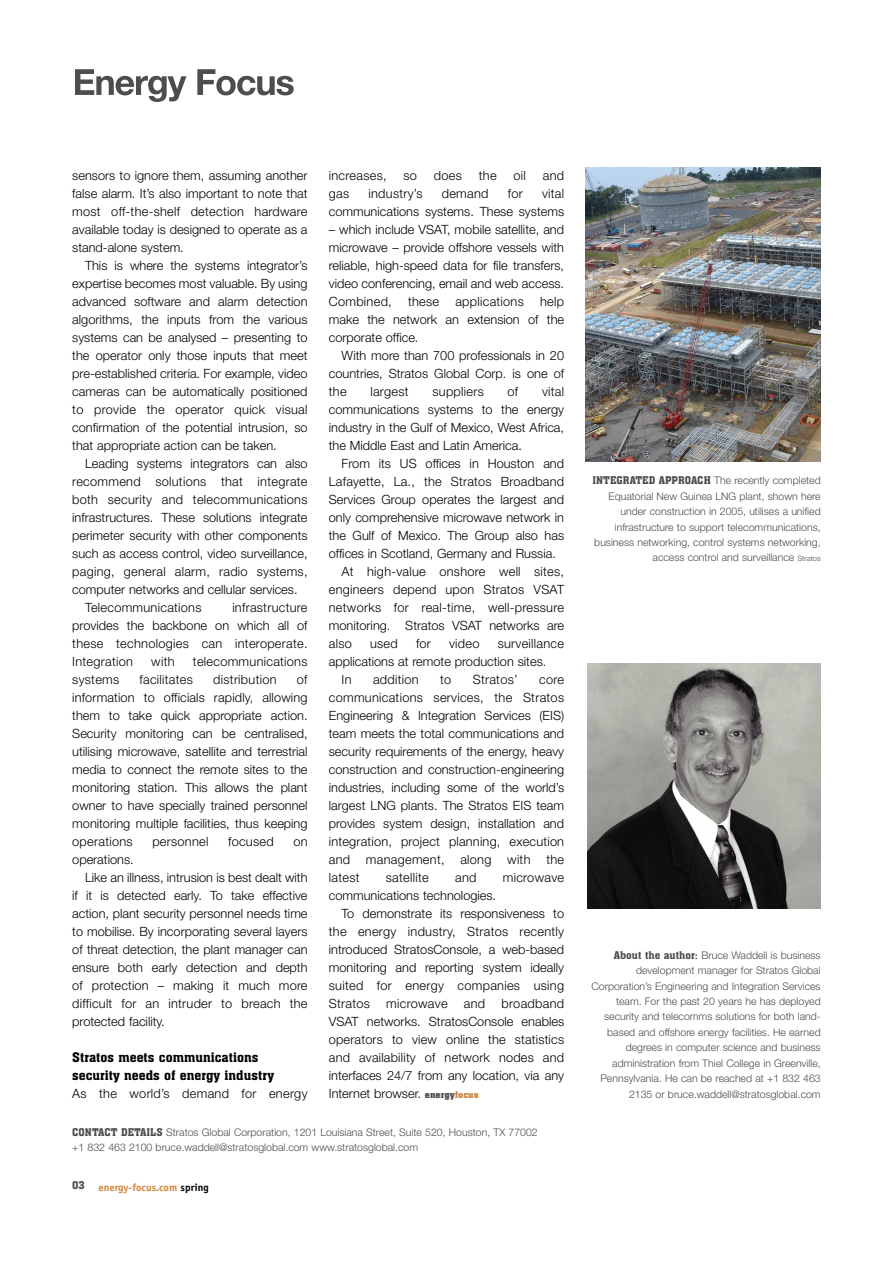
<style>
.page{position:relative;width:893px;height:1263px;background:#fff}
.page>*{position:absolute;margin:0;border:0;box-sizing:border-box;transform-origin:0 0}
.t1{font:13.05px/18px "Aachen BT";color:#000}
.t2{font:300 12.75px/18px "Helvetica Neue";color:#000;text-align:justify}
.t3{font:300 12.75px "Helvetica Neue";letter-spacing:.02em;color:#000}
.t4{font:300 10.5px/15.5px "Helvetica Neue";color:#4d4d4d;text-align:right}
.t5{font:700 10.5px "Officina Sans";color:#d28437}
.t6{font:10.5px "Aachen BT";color:#4d4d4d}
.s1{font-family:"Aachen BT";font-weight:700;font-size:9px;color:#4d4d4d}
.s2{font-family:"Aachen BT";font-weight:700;font-size:9px;color:#d28437}
.s3{font-family:"Aachen BT";font-weight:400}
.s4{color:#000}
.s5{font-size:7.5px}
</style>
<div class="page">
<svg style="left:75px;top:69px;width:219px;height:33px"></svg>
<img style="left:587px;top:663px;width:234px;height:246px">
<img style="left:585px;top:168px;width:236px;height:293px">
<p class="t2" style="left:72px;top:166px;width:237px">sensors to ignore them, assuming another false alarm. It’s also important to note that most off-the-shelf detection hardware available today is designed to operate as a stand-alone system.</p>
<p class="t2" style="left:72px;top:256px;width:237px;text-indent:13px">This is where the systems integrator’s expertise becomes most valuable. By using advanced software and alarm detection algorithms, the inputs from the various systems can be analysed – presenting to the operator only those inputs that meet pre-established criteria. For example, video cameras can be automatically positioned to provide the operator quick visual confirmation of the potential intrusion, so that appropriate action can be taken.</p>
<p class="t2" style="left:85px;top:454px;width:224px">Leading systems integrators can also</p>
<p class="t3" style="left:72px;top:474px;width:237px">recommend solutions that integrate</p>
<p class="t3" style="left:72px;top:492px;width:237px">both security and telecommunications</p>
<p class="t2" style="left:72px;top:508px;width:237px">infrastructures. These solutions integrate</p>
<p class="t2" style="left:72px;top:526px;width:237px">perimeter security with other components</p>
<p class="t2" style="left:72px;top:544px;width:237px">such as access control, video surveillance,</p>
<p class="t3" style="left:72px;top:564px;width:237px">paging, general alarm, radio systems,</p>
<p class="t2" style="left:72px;top:580px;width:227px">computer networks and cellular services.</p>
<p class="t3" style="left:85px;top:600px;width:118px">Telecommunications</p>
<p class="t3" style="left:329px;top:168px;width:59px">increases,</p>
<p class="t2" style="left:404px;top:166px;width:15px">so</p>
<p class="t2" style="left:434px;top:166px;width:30px">does</p>
<p class="t2" style="left:479px;top:166px;width:19px">the</p>
<p class="t2" style="left:513px;top:166px;width:14px">oil</p>
<p class="t2" style="left:543px;top:166px;width:23px">and</p>
<p class="t2" style="left:329px;top:184px;width:22px">gas</p>
<p class="t3" style="left:368px;top:186px;width:56px">industry’s</p>
<p class="t2" style="left:442px;top:184px;width:48px">demand</p>
<p class="t2" style="left:508px;top:184px;width:16px">for</p>
<p class="t2" style="left:329px;top:184px;width:237px;text-align:right">vital<br>communications systems. These systems</p>
<p class="t2" style="left:329px;top:220px;width:237px">– which include VSAT, mobile satellite, and microwave – provide offshore vessels with reliable, high-speed data for file transfers, video conferencing, email and web access.<br>Combined,</p>
<p class="t2" style="left:329px;top:292px;width:237px;text-indent:211px">help make the network an extension of the corporate office.</p>
<p class="t2" style="left:329px;top:346px;width:237px;text-indent:13px">With more than 700 professionals in 20 countries, Stratos Global Corp. is one of the</p>
<p class="t2" style="left:408px;top:292px;width:33px">these</p>
<p class="t3" style="left:455px;top:294px;width:70px">applications</p>
<p class="t2" style="left:329px;top:382px;width:237px;text-indent:213px">vital communications systems to the energy industry in the Gulf of Mexico, West Africa, the Middle East and Latin America.</p>
<p class="t2" style="left:342px;top:454px;width:224px">From its US offices in Houston and</p>
<p class="t3" style="left:329px;top:474px;width:237px">Lafayette, La., the Stratos Broadband</p>
<p class="t2" style="left:329px;top:490px;width:237px">Services Group operates the largest and</p>
<p class="t2" style="left:329px;top:508px;width:237px">only comprehensive microwave network in</p>
<p class="t2" style="left:329px;top:526px;width:237px">the Gulf of Mexico. The Group also has</p>
<p class="t2" style="left:329px;top:544px;width:229px">offices in Scotland, Germany and Russia.</p>
<p class="t3" style="left:342px;top:564px;width:224px">At high-value onshore well sites,</p>
<p class="t3" style="left:329px;top:582px;width:237px">engineers depend upon Stratos VSAT</p>
<p class="t3" style="left:329px;top:600px;width:237px">networks for real-time, well-pressure</p>
<p class="t2" style="left:329px;top:616px;width:237px">monitoring. Stratos VSAT networks are</p>
<p class="t2" style="left:329px;top:634px;width:25px">also</p>
<p class="t2" style="left:370px;top:634px;width:29px">used</p>
<p class="t2" style="left:416px;top:634px;width:16px">for</p>
<p class="t2" style="left:449px;top:634px;width:32px">video</p>
<p class="t3" style="left:498px;top:636px;width:68px">surveillance</p>
<p class="t2" style="left:329px;top:652px;width:219px">applications at remote production sites.</p>
<p class="t2" style="left:342px;top:670px;width:11px">In</p>
<p class="t3" style="left:373px;top:672px;width:47px">addition</p>
<p class="t2" style="left:440px;top:670px;width:13px">to</p>
<p class="t3" style="left:473px;top:672px;width:46px">Stratos’</p>
<p class="t3" style="left:370px;top:384px;width:40px">largest</p>
<p class="t3" style="left:432px;top:384px;width:53px">suppliers</p>
<p class="t2" style="left:508px;top:382px;width:12px">of</p>
<p class="t2" style="left:72px;top:598px;width:237px;text-indent:160px">infrastructure provides the backbone on which all of these technologies can interoperate.<br>Integration</p>
<p class="t2" style="left:151px;top:652px;width:25px">with</p>
<p class="t3" style="left:193px;top:654px;width:116px">telecommunications</p>
<p class="t2" style="left:72px;top:670px;width:237px;text-indent:225px">of information to officials rapidly, allowing them to take quick appropriate action.<br>Security monitoring can be centralised, utilising microwave, satellite and terrestrial media to connect the remote sites to the monitoring station. This allows the plant owner to have specially trained personnel monitoring multiple facilities, thus keeping operations</p>
<p class="t3" style="left:72px;top:672px;width:49px">systems</p>
<p class="t3" style="left:140px;top:672px;width:55px">facilitates</p>
<p class="t3" style="left:213px;top:672px;width:65px">distribution</p>
<p class="t2" style="left:329px;top:670px;width:237px;text-indent:210px">core communications services, the Stratos Engineering &amp; Integration Services (EIS) team meets the total communications and security requirements of the energy, heavy construction and construction-engineering industries, including some of the world’s largest LNG plants. The Stratos EIS team provides system design, installation and integration, project planning, execution and management, along with the latest</p>
<p class="t3" style="left:152px;top:834px;width:58px">personnel</p>
<p class="t3" style="left:228px;top:834px;width:47px">focused</p>
<p class="t2" style="left:293px;top:832px;width:16px">on</p>
<p class="t2" style="left:72px;top:850px;width:63px">operations.</p>
<p class="t2" style="left:85px;top:868px;width:224px">Like an illness, intrusion is best dealt with</p>
<p class="t2" style="left:72px;top:886px;width:237px">if it is detected early. To take effective</p>
<p class="t2" style="left:72px;top:904px;width:237px">action, plant security personnel needs time</p>
<p class="t2" style="left:72px;top:922px;width:237px">to mobilise. By incorporating several layers</p>
<p class="t2" style="left:72px;top:940px;width:237px">of threat detection, the plant manager can</p>
<p class="t2" style="left:72px;top:958px;width:237px">ensure both early detection and depth</p>
<p class="t2" style="left:72px;top:976px;width:237px">of protection – making it much more</p>
<p class="t3" style="left:72px;top:996px;width:237px">difficult for an intruder to breach the</p>
<p class="t2" style="left:72px;top:1012px;width:94px">protected facility.</p>
<p class="t1" style="left:72px;top:1049px;width:203px">Stratos meets communications security needs of energy industry</p>
<p class="t3" style="left:72px;top:1086px;width:237px">As the world’s demand for energy</p>
<p class="t3" style="left:386px;top:870px;width:44px">satellite</p>
<p class="t2" style="left:455px;top:868px;width:23px">and</p>
<p class="t3" style="left:503px;top:870px;width:63px">microwave</p>
<p class="t2" style="left:329px;top:886px;width:169px">communications technologies.</p>
<p class="t2" style="left:342px;top:904px;width:224px">To demonstrate its responsiveness to</p>
<p class="t3" style="left:329px;top:924px;width:237px">the energy industry, Stratos recently</p>
<p class="t2" style="left:329px;top:940px;width:237px">introduced StratosConsole, a web-based</p>
<p class="t2" style="left:329px;top:958px;width:237px">monitoring and reporting system ideally</p>
<p class="t3" style="left:329px;top:978px;width:237px">suited for energy companies using</p>
<p class="t3" style="left:329px;top:996px;width:43px">Stratos</p>
<p class="t3" style="left:386px;top:996px;width:63px">microwave</p>
<p class="t2" style="left:464px;top:994px;width:23px">and</p>
<p class="t2" style="left:329px;top:994px;width:237px;text-indent:173px">broadband VSAT networks. StratosConsole enables operators to view online the statistics and availability of network nodes and interfaces 24/7 from any location, via any Internet browser. <span class="s1">energy</span><span class="s2">focus</span></p>
<p class="t4" style="left:72px;top:1124px;width:467px;text-align:left"><span class="s3">CONTACT DETAILS</span> Stratos Global Corporation, 1201 Louisiana Street, Suite 520, Houston, TX 77002 +1 832 463 2100 bruce.waddell@stratosglobal.com www.stratosglobal.com</p>
<p class="t6" style="left:72px;top:1181px;width:14px">03</p>
<p class="t5" style="left:99px;top:1183px;width:111px">energy-focus.com <span class="s4">spring</span></p>
<p class="t4" style="left:593px;top:473px;width:230px"><span class="s3">INTEGRATED APPROACH</span> The recently completed Equatorial New Guinea LNG plant, shown here under construction in 2005, utilises a unified infrastructure to support telecommunications, business networking, control systems networking, access control and surveillance <span class="s5">Stratos</span></p>
<p class="t4" style="left:591px;top:947px;width:231px"><span class="s3">About the author:</span> Bruce Waddell is business development manager for Stratos Global Corporation’s Engineering and Integration Services team. For the past 20 years he has deployed security and telecomms solutions for both land&shy;based and offshore energy facilities. He earned degrees in computer science and business administration from Thiel College in Greenville, Pennsylvania. He can be reached at +1 832 463<br>2135 or bruce.waddell@stratosglobal.com</p>
</div>
